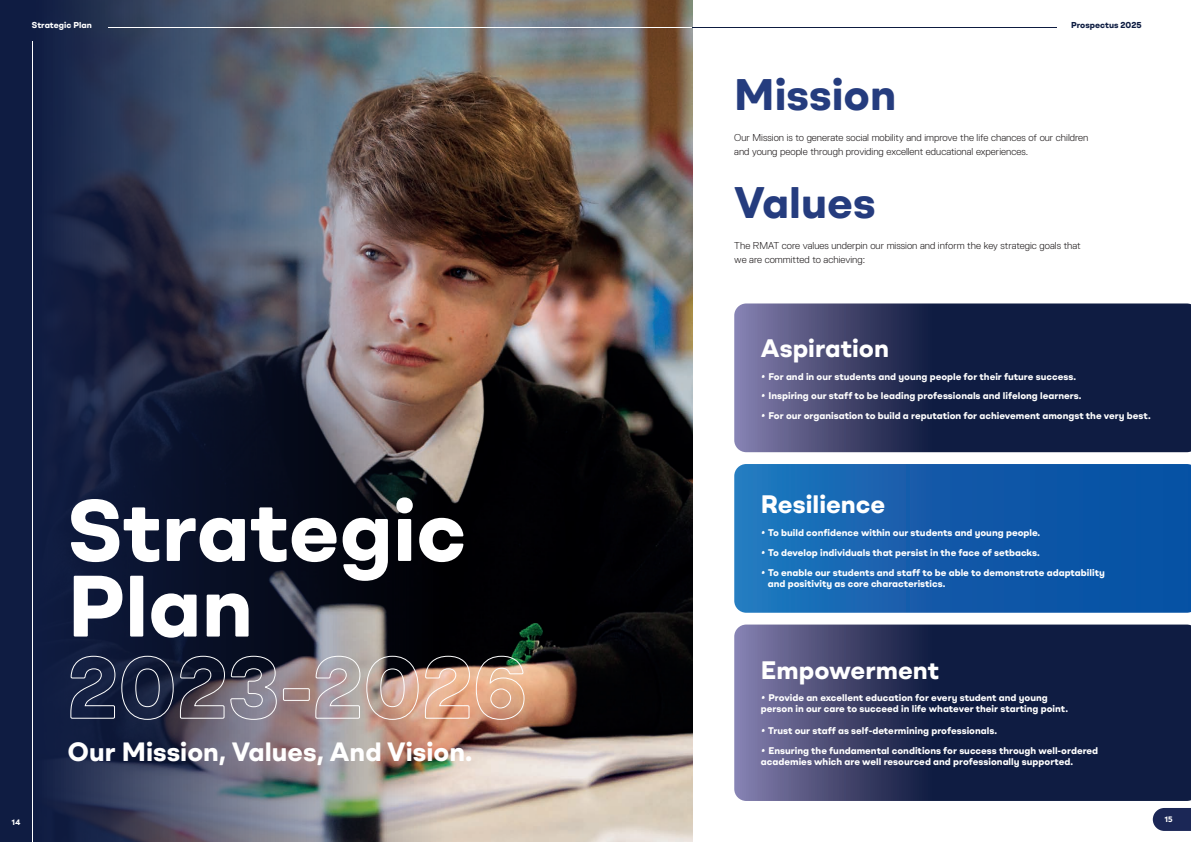
<style>
.page{position:relative;width:1191px;height:842px;background:#fff}
.page>*{position:absolute;margin:0;border:0;box-sizing:border-box;transform-origin:0 0}
.t1{font:86.9px/78.6px "Khorla";color:#fff}
.t2{font:44.2px "Khorla";color:#253c7e}
.t3{font:26.5px "Khorla";color:#fff}
.t4{font:25.3px "Khorla";color:#fff}
.t5{font:300 10px/14px "Replica";color:#231f20}
.t6{font:9.7px/10.8px "Khorla";color:#fff}
.t7{font:8.6px "Khorla";color:#0d1c41}
.t8{font:8.6px "Khorla";color:#fff}
.t9{font:700 7.5px "Madera W01";color:#fff}
</style>
<div class="page">
<img style="left:0;top:0;width:692px;height:842px">
<hr style="left:108px;top:27px;width:584px;height:1px;background:#fff">
<hr style="left:32px;top:41px;width:1px;height:801px;background:#fff">
<hr style="left:692px;top:27px;width:364px;height:1px;background:#0d1b40">
<svg style="left:734px;top:303px;width:457px;height:149px;background:#2a3259"></svg>
<svg style="left:734px;top:624px;width:457px;height:177px;background:#293259"></svg>
<svg style="left:734px;top:464px;width:457px;height:149px;background:#135fac"></svg>
<svg style="left:1152px;top:808px;width:39px;height:23px"></svg>
<p class="t8" style="left:32px;top:19px;width:61px">Strategic Plan</p>
<p class="t7" style="left:1071px;top:20px;width:72px">Prospectus 2025</p>
<h2 class="t2" style="left:734px;top:65px;width:164px">Mission</h2>
<p class="t5" style="left:734px;top:130px;width:356px">Our Mission is to generate social mobility and improve the life chances of our children and young people through providing excellent educational experiences.</p>
<h2 class="t2" style="left:734px;top:173px;width:143px">Values</h2>
<p class="t5" style="left:734px;top:239px;width:348px">The RMAT core values underpin our mission and inform the key strategic goals that we are committed to achieving:</p>
<h3 class="t4" style="left:761px;top:331px;width:130px">Aspiration</h3>
<p class="t6" style="left:761px;top:371px;width:317px">• For and in our students and young people for their future success.</p>
<p class="t6" style="left:761px;top:390px;width:322px">• Inspiring our staff to be leading professionals and lifelong learners.</p>
<p class="t6" style="left:761px;top:410px;width:391px">• For our organisation to build a reputation for achievement amongst the very best.</p>
<p class="t9" style="left:12px;top:817px;width:11px">14</p>
<h1 class="t1" style="left:67px;top:489px;width:461px">Strategic<br>Plan<br>2023-2026</h1>
<h3 class="t3" style="left:67px;top:733px;width:406px">Our Mission, Values, And Vision.</h3>
<h3 class="t4" style="left:761px;top:488px;width:126px">Resilience</h3>
<p class="t6" style="left:761px;top:527px;width:281px">• To build confidence within our students and young people.</p>
<p class="t6" style="left:761px;top:547px;width:280px">• To develop individuals that persist in the face of setbacks.</p>
<p class="t6" style="left:767px;top:567px;width:338px;text-indent:-7px">• To enable our students and staff to be able to demonstrate adaptability and positivity as core characteristics.</p>
<h3 class="t4" style="left:761px;top:653px;width:180px">Empowerment</h3>
<p class="t6" style="left:761px;top:692px;width:309px">• Provide an excellent education for every student and young person in our care to succeed in life whatever their starting point.</p>
<p class="t6" style="left:761px;top:725px;width:238px">• Trust our staff as self-determining professionals.</p>
<p class="t6" style="left:761px;top:745px;width:339px">• Ensuring the fundamental conditions for success through well-ordered academies which are well resourced and professionally supported.</p>
<p class="t9" style="left:1164px;top:815px;width:10px">15</p>
</div>
